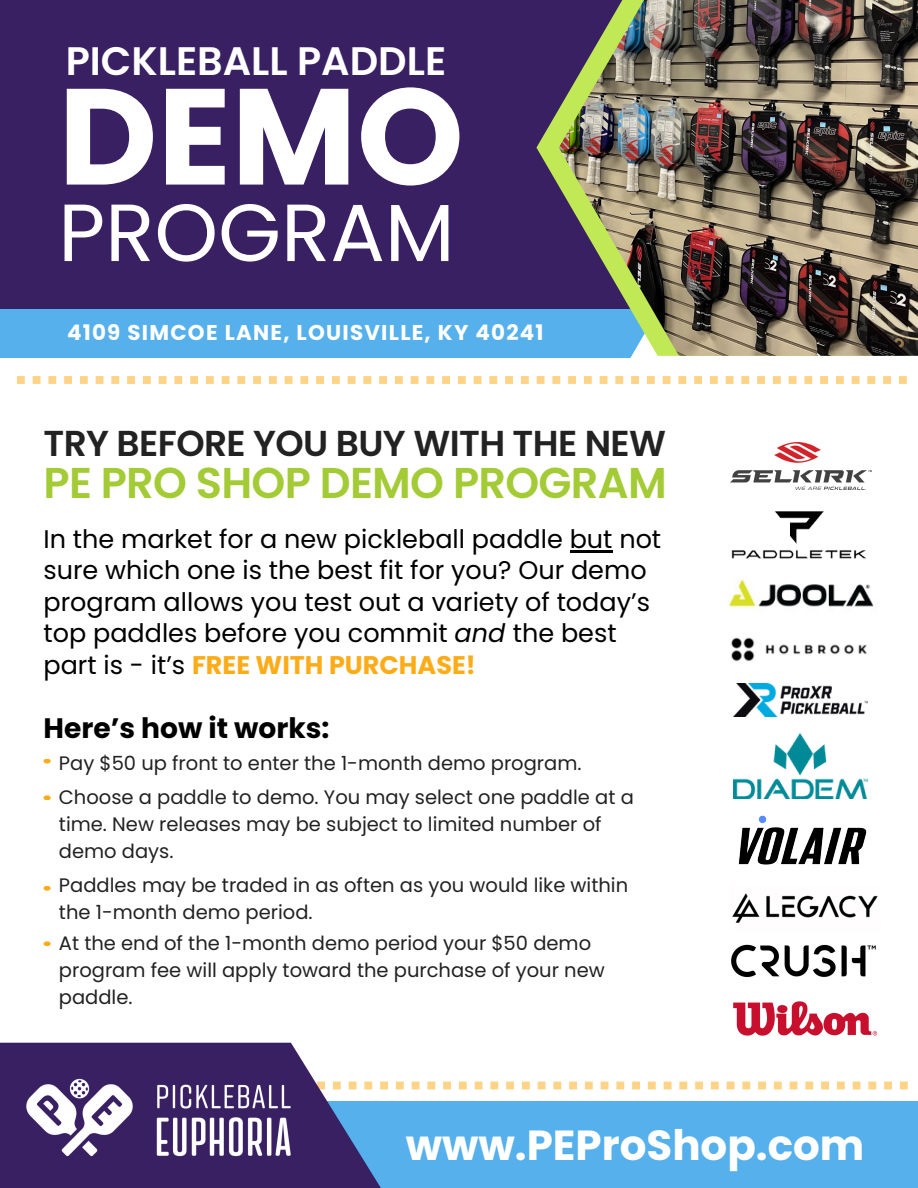
<style>
.page{position:relative;width:918px;height:1188px;background:#fff}
.page>*{position:absolute;margin:0;border:0;box-sizing:border-box;transform-origin:0 0}
.t1{font:700 136.5px "Poppins";color:#fff}
.t2{font:81px "Poppins";color:#fff}
.t3{font:600 43.05px "Poppins";letter-spacing:-.015em;color:#a3cb35}
.t4{font:700 42px "Poppins";color:#fff}
.t5{font:600 39.75px "Poppins";color:#fff}
.t6{font:600 36px "Poppins";letter-spacing:-.015em;color:#222}
.t7{font:700 28.2px "Poppins";color:#000}
.t8{font:25.5px/31.5px "Poppins";color:#000}
.t9{font:700 21.45px "Poppins";letter-spacing:.06em;color:#fff}
.t10{font:19.5px/27px "Poppins";color:#222}
.s1{font-style:italic}
.s2{font-weight:700;color:#fdac18}
</style>
<div class="page">
<div style="left:0;top:1101px;width:918px;height:87px;background:#55b0ec"></div>
<svg style="left:400px;top:1082px;width:508px;height:7px"></svg>
<svg style="left:0;top:1043px;width:400px;height:145px;fill:#382062"></svg>
<div style="left:0;top:309px;width:632px;height:49px;background:#55b0ec"></div>
<div style="left:0;top:0;width:918px;height:309px;background:#382062"></div>
<svg style="left:536px;top:109px;width:23px;height:247px"></svg>
<img style="left:559px;top:0;width:359px;height:356px">
<img style="left:17px;top:1063px;width:283px;height:109px">
<svg style="left:44px;top:941px;width:7px;height:5px"></svg>
<svg style="left:44px;top:886px;width:7px;height:5px"></svg>
<svg style="left:44px;top:795px;width:7px;height:5px"></svg>
<svg style="left:44px;top:759px;width:7px;height:5px"></svg>
<svg style="left:17px;top:376px;width:890px;height:8px"></svg>
<img style="left:734px;top:733px;width:134px;height:66px">
<img style="left:729px;top:579px;width:145px;height:29px">
<img style="left:731px;top:944px;width:145px;height:34px">
<img style="left:733px;top:1001px;width:145px;height:35px">
<img style="left:732px;top:893px;width:146px;height:30px">
<img style="left:734px;top:684px;width:134px;height:32px">
<img style="left:731px;top:442px;width:140px;height:47px">
<img style="left:731px;top:637px;width:136px;height:25px">
<img style="left:731px;top:511px;width:136px;height:48px">
<img style="left:738px;top:815px;width:129px;height:50px">
<hr style="left:570px;top:550px;width:43px;height:2px;background:#000">
<p class="t5" style="left:66px;top:34px;width:382px">PICKLEBALL PADDLE</p>
<p class="t1" style="left:58px;top:41px;width:407px">DEMO</p>
<p class="t2" style="left:58px;top:176px;width:398px">PROGRAM</p>
<p class="t9" style="left:67px;top:317px;width:478px">4109 SIMCOE LANE, LOUISVILLE, KY 40241</p>
<p class="t6" style="left:44px;top:418px;width:624px">TRY BEFORE YOU BUY WITH THE NEW</p>
<p class="t3" style="left:44px;top:453px;width:625px">PE PRO SHOP DEMO PROGRAM</p>
<h2 class="t8" style="left:44px;top:523px;width:619px">In the market for a new pickleball paddle but not sure which one is the best fit for you? Our demo program allows you test out a variety of today’s top paddles before you commit <span class="s1">and</span> the best part is - it’s <span class="s2">FREE WITH PURCHASE!</span></h2>
<h4 class="t7" style="left:44px;top:708px;width:287px">Here’s how it works:</h4>
<p class="t10" style="left:59px;top:750px;width:524px">Pay $50 up front to enter the 1-month demo program.</p>
<p class="t10" style="left:59px;top:784px;width:576px">Choose a paddle to demo. You may select one paddle at a time. New releases may be subject to limited number of demo days.</p>
<p class="t10" style="left:59px;top:872px;width:571px">Paddles may be traded in as often as you would like within the 1-month demo period.</p>
<h1 class="t10" style="left:59px;top:930px;width:547px">At the end of the 1-month demo period your $50 demo program fee will apply toward the purchase of your new paddle.</h1>
<p class="t4" style="left:406px;top:1116px;width:460px">www.PEProShop.com</p>
</div>
